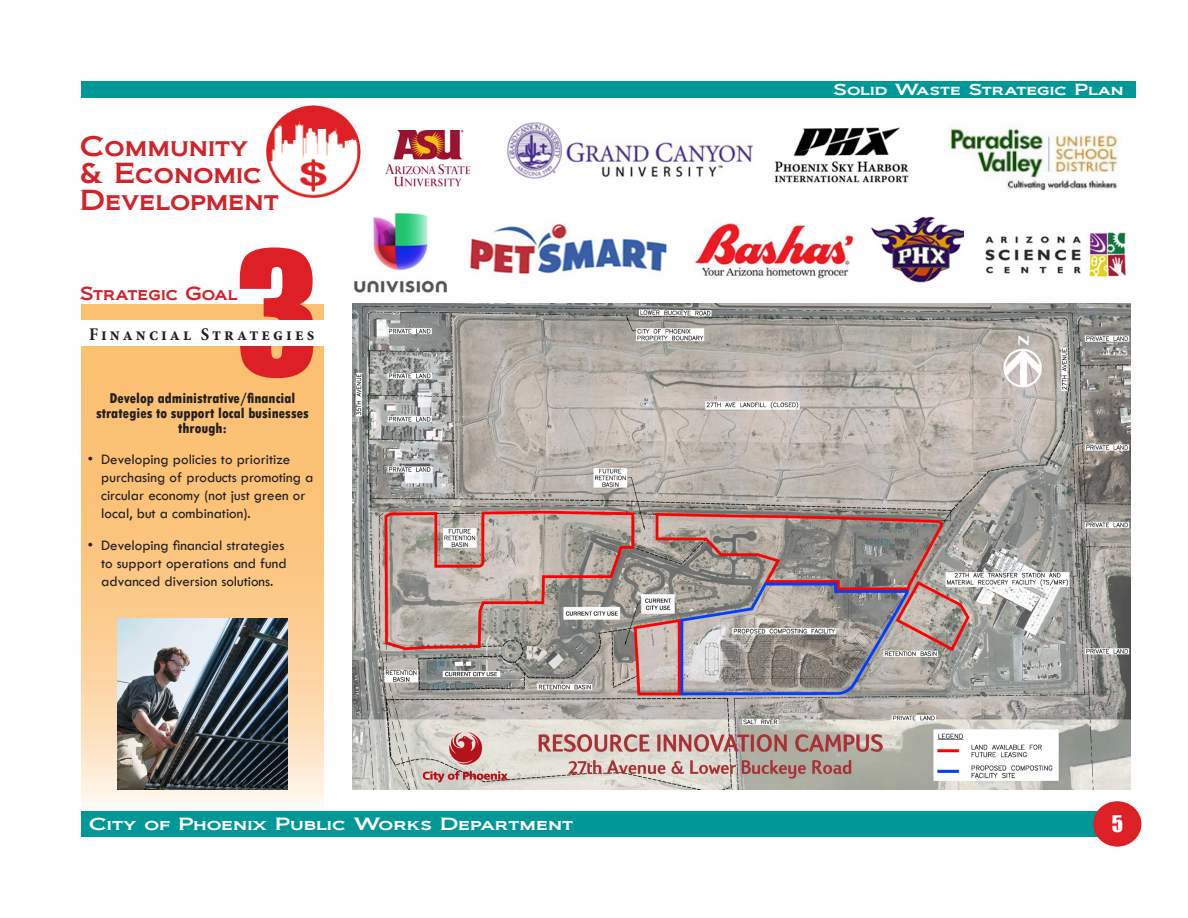
<style>
.page{position:relative;width:1188px;height:918px;background:#fff}
.page>*{position:absolute;margin:0;border:0;box-sizing:border-box;transform-origin:0 0}
.t1{font:159px "Impact";color:#dd1f26}
.Focus_Group_Heading1{font:27px/27px "Biondi";color:#d1232a}
.Focus_Group_Heading1-2{font:21px "Impact";color:#fff}
.goals{font:700 condensed 18px "Minion Pro";letter-spacing:.17em;color:#231f20}
.Focus_Group_Heading1-3{font:18px "Biondi";color:#d1232a}
.page_no{font:16.5px "Biondi";color:#fff;scale:1.2 1}
.t2{font:15px/18px "Tw Cen";color:#231f20}
.sidebar1{font:800 condensed 15px/15px "Tw Cen";color:#231f20;text-align:center}
.t3{font:15px "Biondi";color:#fff;scale:1.2 1}
</style>
<div class="page">
<img style="left:353px;top:303px;width:778px;height:486px">
<svg style="left:81px;top:305px;width:243px;height:507px;background:#fac988"></svg>
<div style="left:81px;top:82px;width:1055px;height:16px;background:#009897"></div>
<div style="left:81px;top:812px;width:1036px;height:25px;background:#009897"></div>
<div style="left:1093px;top:801px;width:48px;height:46px;background:#dd1f26;border-radius:50%"></div>
<div style="left:80px;top:320px;width:244px;height:26px;background:#fff"></div>
<img style="left:266px;top:105px;width:94px;height:93px">
<img style="left:949px;top:127px;width:171px;height:64px">
<img style="left:506px;top:122px;width:248px;height:57px">
<img style="left:354px;top:213px;width:93px;height:80px">
<img style="left:985px;top:232px;width:141px;height:45px">
<img style="left:469px;top:222px;width:199px;height:54px">
<img style="left:774px;top:127px;width:135px;height:56px">
<img style="left:385px;top:131px;width:86px;height:56px">
<img style="left:871px;top:216px;width:92px;height:67px">
<img style="left:693px;top:222px;width:161px;height:57px">
<img style="left:117px;top:619px;width:171px;height:170px">
<p class="Focus_Group_Heading1" style="left:80px;top:132px;width:200px">Community<br>&amp; Economic<br>Development</p>
<p class="t1" style="left:235px;top:190px;width:86px">3</p>
<p class="Focus_Group_Heading1-3" style="left:80px;top:283px;width:159px">Strategic Goal</p>
<p class="goals" style="left:89px;top:321px;width:227px">Financial Strategies</p>
<p class="sidebar1" style="left:96px;top:391px;width:214px">Develop administrative/financial strategies to support local businesses through:</p>
<p class="t2" style="left:101px;top:451px;width:214px;text-indent:-14px">• Developing policies to prioritize purchasing of products promoting a circular economy (not just green or local, but a combination).</p>
<p class="t2" style="left:101px;top:536px;width:187px;text-indent:-14px">• Developing financial strategies to support operations and fund advanced diversion solutions.</p>
<p class="t3" style="left:833px;top:80px;width:244px">Solid Waste Strategic Plan</p>
<p class="page_no" style="left:89px;top:814px;width:405px">City of Phoenix Public Works Department</p>
<p class="Focus_Group_Heading1-2" style="left:1112px;top:808px;width:13px">5</p>
</div>
